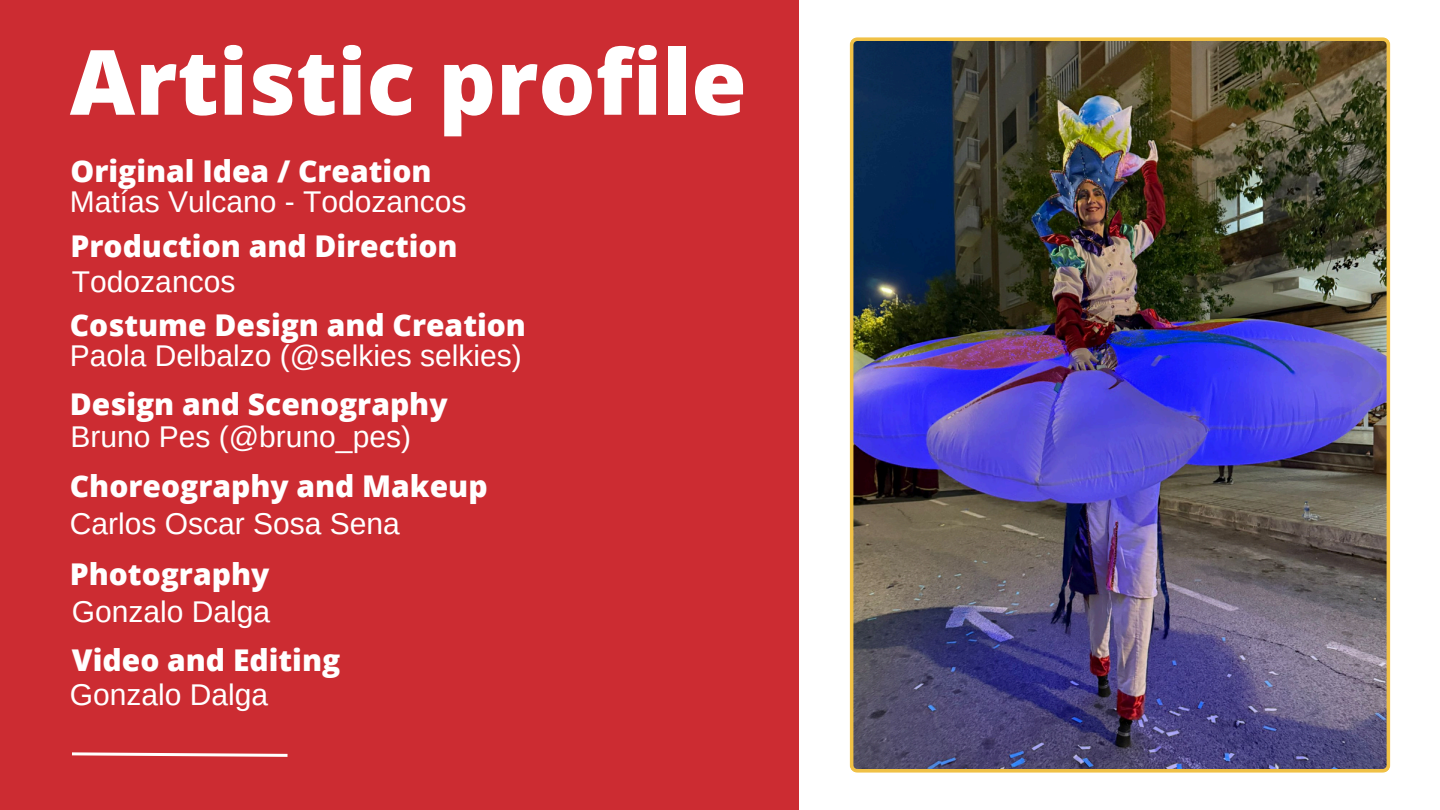
<style>
.page{position:relative;width:1440px;height:810px;background:#fff}
.page>*{position:absolute;margin:0;border:0;box-sizing:border-box;transform-origin:0 0}
.t1{font:800 90px "Open Sans";color:#fff}
.t2{font:800 30px "Open Sans";color:#fff}
.t3{font:30px "Arimo";color:#fff}
</style>
<div class="page">
<img style="left:850px;top:37px;width:540px;height:736px">
<div style="left:0;top:0;width:799px;height:810px;background:#cc2c32"></div>
<svg style="left:72px;top:752px;width:216px;height:5px"></svg>
<h1 class="t1" style="left:70px;top:19px;width:678px">Artistic profile</h1>
<h2 class="t2" style="left:71px;top:150px;width:362px">Original Idea / Creation</h2>
<p class="t3" style="left:70px;top:185px;width:398px">Matías Vulcano - Todozancos</p>
<h2 class="t2" style="left:71px;top:225px;width:389px">Production and Direction</h2>
<p class="t3" style="left:72px;top:264px;width:165px">Todozancos</p>
<h2 class="t2" style="left:70px;top:304px;width:458px">Costume Design and Creation</h2>
<p class="t3" style="left:70px;top:339px;width:454px">Paola Delbalzo (@selkies selkies)</p>
<h2 class="t2" style="left:70px;top:383px;width:379px">Design and Scenography</h2>
<p class="t3" style="left:71px;top:420px;width:342px">Bruno Pes (@bruno_pes)</p>
<h2 class="t2" style="left:70px;top:465px;width:419px">Choreography and Makeup</h2>
<h2 class="t3" style="left:70px;top:507px;width:331px">Carlos Oscar Sosa Sena</h2>
<p class="t2" style="left:70px;top:552px;width:201px">Photography</p>
<p class="t3" style="left:72px;top:595px;width:200px">Gonzalo Dalga</p>
<h2 class="t2" style="left:72px;top:639px;width:270px">Video and Editing</h2>
<p class="t3" style="left:70px;top:678px;width:200px">Gonzalo Dalga</p>
</div>
